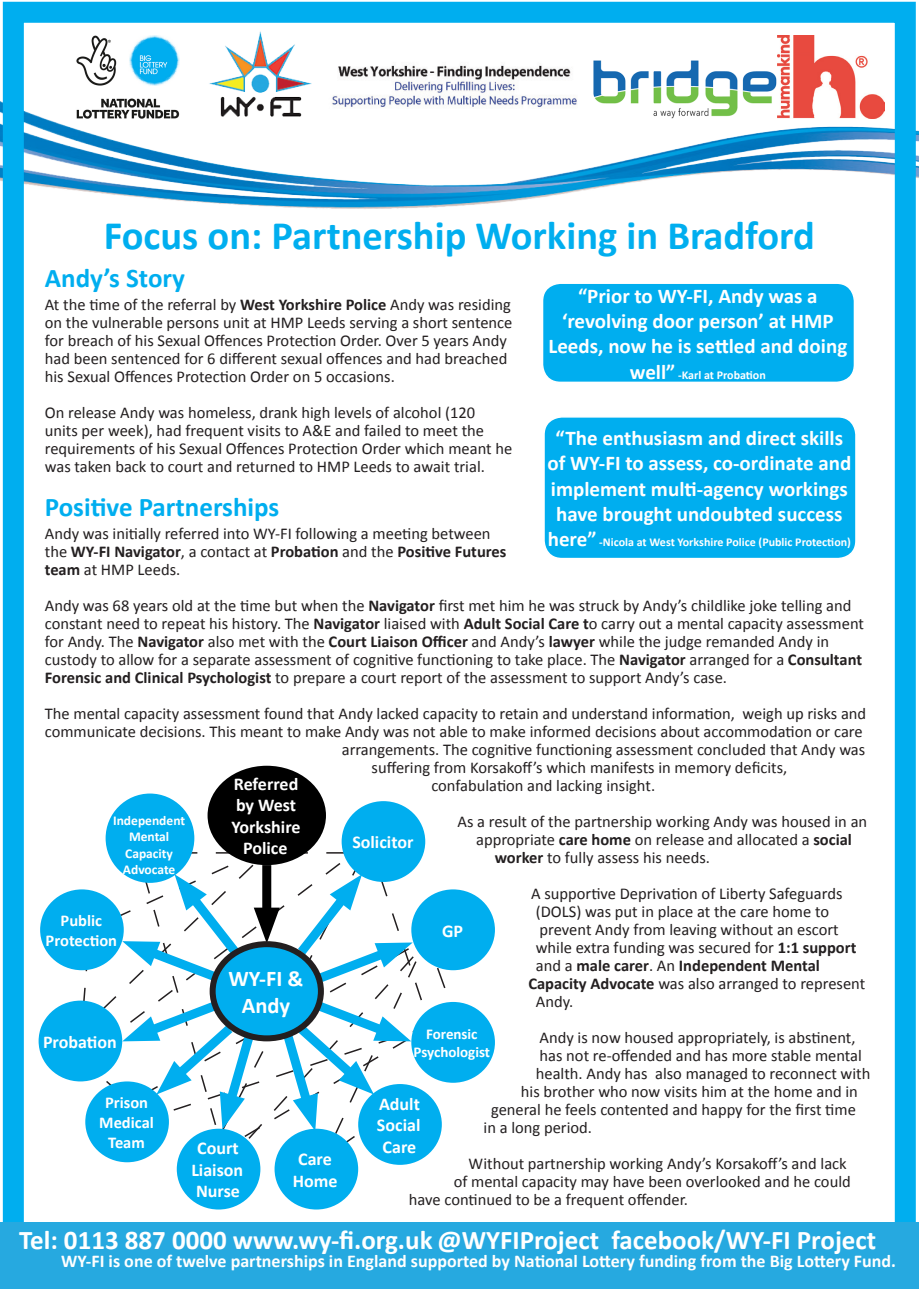
<style>
.page{position:relative;width:919px;height:1289px;background:#fff}
.page>*{position:absolute;margin:0;border:0;box-sizing:border-box;transform-origin:0 0}
.t1{font:700 40.5px "Calibri";color:#00aeef}
.t2{font:700 27px "Calibri";color:#fff}
.t3{font:700 27px "Calibri";color:#00aeef}
.t4{font:700 22.5px/27px "Calibri";color:#fff;text-align:center}
.t5{font:700 21px/25.2px "Calibri";color:#fff;text-align:center}
.t6{font:700 18px/21.6px "Calibri";color:#fff;text-align:center}
.t7{font:16.5px/18px "Calibri";color:#231f20}
.t8{font:700 16.5px/19.8px "Calibri";color:#fff;text-align:center}
.t9{font:700 16.5px "Calibri";color:#231f20}
.t10{font:700 15px/18px "Calibri";color:#fff;text-align:center}
.t11{font:700 13.5px/16.2px "Calibri";color:#fff;text-align:center}
.t12{font:700 12px "Calibri";color:#fff}
.s1{font-weight:700}
.s2{font-size:21px}
.s3{font-weight:400}
</style>
<div class="page">
<img style="left:0;top:89px;width:918px;height:121px">
<div style="left:3px;top:2px;width:912px;height:1282px;border:21px solid #00aeef"></div>
<div style="left:0;top:1222px;width:918px;height:66px;background:#26a9e0"></div>
<img style="left:592px;top:60px;width:185px;height:59px">
<div style="left:207px;top:765px;width:119px;height:100px;background:#000;border-radius:50%"></div>
<div style="left:39px;top:1000px;width:83px;height:81px;background:#00aeef;border-radius:50%"></div>
<div style="left:177px;top:1128px;width:83px;height:81px;background:#00aeef;border-radius:50%"></div>
<div style="left:341px;top:801px;width:84px;height:81px;background:#00aeef;border-radius:50%"></div>
<div style="left:411px;top:1001px;width:84px;height:81px;background:#00aeef;border-radius:50%"></div>
<div style="left:358px;top:1083px;width:84px;height:81px;background:#00aeef;border-radius:50%"></div>
<div style="left:274px;top:1128px;width:84px;height:81px;background:#00aeef;border-radius:50%"></div>
<div style="left:411px;top:889px;width:84px;height:81px;background:#00aeef;border-radius:50%"></div>
<div style="left:40px;top:889px;width:84px;height:81px;background:#00aeef;border-radius:50%"></div>
<div style="left:106px;top:793px;width:88px;height:89px;background:#00aeef;border-radius:50%"></div>
<div style="left:85px;top:1081px;width:84px;height:81px;background:#00aeef;border-radius:50%"></div>
<svg style="left:80px;top:843px;width:370px;height:307px"></svg>
<div style="left:213px;top:944px;width:108px;height:94px;background:#00aeef;border-radius:50%"></div>
<div style="left:210px;top:941px;width:114px;height:100px;border:6px solid #231f20;border-radius:50%"></div>
<div style="left:542px;top:283px;width:312px;height:99px;background:#00aeef;border-radius:18px"></div>
<div style="left:541px;top:282px;width:314px;height:101px;border:2px solid #fff;border-radius:18px"></div>
<div style="left:544px;top:417px;width:311px;height:141px;background:#00aeef;border-radius:18px"></div>
<div style="left:543px;top:416px;width:313px;height:143px;border:2px solid #fff;border-radius:18px"></div>
<img style="left:67px;top:35px;width:120px;height:90px">
<img style="left:321px;top:65px;width:271px;height:72px">
<img style="left:187px;top:23px;width:124px;height:102px">
<img style="left:777px;top:35px;width:107px;height:84px">
<p class="t1" style="left:104px;top:209px;width:712px">Focus on: Partnership Working in Bradford</p>
<p class="t3" style="left:45px;top:261px;width:142px">Andy’s Story</p>
<p class="t7" style="left:45px;top:296px;width:469px">At the time of the referral by <span class="s1">West Yorkshire Police</span> Andy was residing on the vulnerable persons unit at HMP Leeds serving a short sentence for breach of his Sexual Offences Protection Order. Over 5 years Andy had been sentenced for 6 different sexual offences and had breached his Sexual Offences Protection Order on 5 occasions.</p>
<p class="t7" style="left:45px;top:404px;width:469px">On release Andy was homeless, drank high levels of alcohol (120 units per week), had frequent visits to A&amp;E and failed to meet the requirements of his Sexual Offences Protection Order which meant he was taken back to court and returned to HMP Leeds to await trial.</p>
<p class="t3" style="left:45px;top:490px;width:236px">Positive Partnerships</p>
<p class="t5" style="left:548px;top:283px;width:300px">“Prior to WY-FI, Andy was a ‘revolving door person’ at HMP<br>Leeds, now he is settled and doing</p>
<p class="t12" style="left:629px;top:367px;width:137px"><span class="s2">well”</span> -Karl at Probation</p>
<p class="t5" style="left:547px;top:425px;width:305px">“The enthusiasm and direct skills of WY-FI to assess, co-ordinate and implement multi-agency workings have brought undoubted success</p>
<p class="t12" style="left:547px;top:534px;width:305px"><span class="s2">here”</span> -Nicola at West Yorkshire Police (Public Protection)</p>
<p class="t7" style="left:45px;top:524px;width:463px">Andy was initially referred into WY-FI following a meeting between the <span class="s1">WY-FI Navigator</span>, a contact at <span class="s1">Probation</span> and the <span class="s1">Positive Futures team</span> at HMP Leeds.</p>
<p class="t7" style="left:45px;top:596px;width:820px">Andy was 68 years old at the time but when the <span class="s1">Navigator</span> first met him he was struck by Andy’s childlike joke telling and constant need to repeat his history. The <span class="s1">Navigator</span> liaised with <span class="s1">Adult Social Care t</span>o carry out a mental capacity assessment for Andy. The <span class="s1">Navigator</span> also met with the <span class="s1">Court Liaison Officer</span> and Andy’s <span class="s1">lawyer</span> while the judge remanded Andy in custody to allow for a separate assessment of cognitive functioning to take place. The <span class="s1">Navigator</span> arranged for a <span class="s1">Consultant Forensic and Clinical Psychologist</span> to prepare a court report of the assessment to support Andy’s case.</p>
<p class="t7" style="left:45px;top:704px;width:822px;text-align:right">The mental capacity assessment found that Andy lacked capacity to retain and understand information, weigh up risks and communicate decisions. This meant to make Andy was not able to make informed decisions about accommodation or care arrangements. The cognitive functioning assessment concluded that Andy was</p>
<p class="t7" style="left:371px;top:758px;width:417px">suffering from Korsakoff’s which manifests in memory deficits,</p>
<p class="t7" style="left:431px;top:776px;width:225px">confabulation and lacking insight.</p>
<p class="t7" style="left:457px;top:812px;width:411px">As a result of the partnership working Andy was housed in an</p>
<p class="t7" style="left:476px;top:830px;width:377px">appropriate <span class="s1">care home</span> on release and allocated a <span class="s1">social</span></p>
<p class="t7" style="left:494px;top:848px;width:217px"><span class="s1">worker</span> to fully assess his needs.</p>
<p class="t7" style="left:531px;top:884px;width:313px">A supportive Deprivation of Liberty Safeguards (DOLS) was put in place at the care home to</p>
<p class="t7" style="left:539px;top:920px;width:301px">prevent Andy from leaving without an escort</p>
<p class="t7" style="left:535px;top:938px;width:322px">while extra funding was secured for <span class="s1">1:1 support</span></p>
<p class="t9" style="left:536px;top:955px;width:285px"><span class="s3">and a</span> male carer<span class="s3">. An</span> Independent Mental</p>
<p class="t7" style="left:528px;top:974px;width:338px"><span class="s1">Capacity Advocate</span> was also arranged to represent</p>
<p class="t7" style="left:535px;top:992px;width:39px">Andy.</p>
<p class="t7" style="left:539px;top:1028px;width:317px">Andy is now housed appropriately, is abstinent,</p>
<p class="t7" style="left:539px;top:1046px;width:324px">has not re-offended and has more stable mental</p>
<p class="t7" style="left:535px;top:1064px;width:336px">health. Andy has also managed to reconnect with</p>
<p class="t7" style="left:521px;top:1082px;width:338px">his brother who now visits him at the home and in</p>
<p class="t7" style="left:491px;top:1100px;width:366px">general he feels contented and happy for the first time</p>
<p class="t7" style="left:483px;top:1118px;width:110px">in a long period.</p>
<p class="t7" style="left:468px;top:1154px;width:379px">Without partnership working Andy’s Korsakoff’s and lack</p>
<p class="t7" style="left:453px;top:1172px;width:398px">of mental capacity may have been overlooked and he could</p>
<p class="t7" style="left:409px;top:1190px;width:280px">have continued to be a frequent offender.</p>
<p class="t6" style="left:231px;top:772px;width:70px">Referred by West<br>Yorkshire<br>Police</p>
<p class="t11" style="left:113px;top:812px;width:74px">Independent<br>Mental<br>Capacity<br>Advocate</p>
<p class="t6" style="left:352px;top:831px;width:63px">Solicitor</p>
<p class="t8" style="left:46px;top:910px;width:73px">Public<br>Protection</p>
<p class="t6" style="left:442px;top:919px;width:23px">GP</p>
<p class="t4" style="left:228px;top:965px;width:77px">WY-FI &amp;<br>Andy</p>
<p class="t10" style="left:413px;top:1024px;width:78px">Forensic<br>Psychologist</p>
<p class="t6" style="left:377px;top:1092px;width:45px">Adult<br>Social<br>Care</p>
<p class="t6" style="left:43px;top:1030px;width:75px">Probation</p>
<p class="t8" style="left:99px;top:1092px;width:56px">Prison<br>Medical<br>Team</p>
<p class="t6" style="left:191px;top:1137px;width:53px">Court<br>Liaison<br>Nurse</p>
<p class="t6" style="left:293px;top:1148px;width:46px">Care<br>Home</p>
<p class="t2" style="left:19px;top:1222px;width:858px">Tel: 0113 887 0000 www.wy-fi.org.uk @WYFIProject facebook/WY-FI Project</p>
<p class="t6" style="left:61px;top:1249px;width:836px">WY-FI is one of twelve partnerships in England supported by National Lottery funding from the Big Lottery Fund.</p>
</div>
